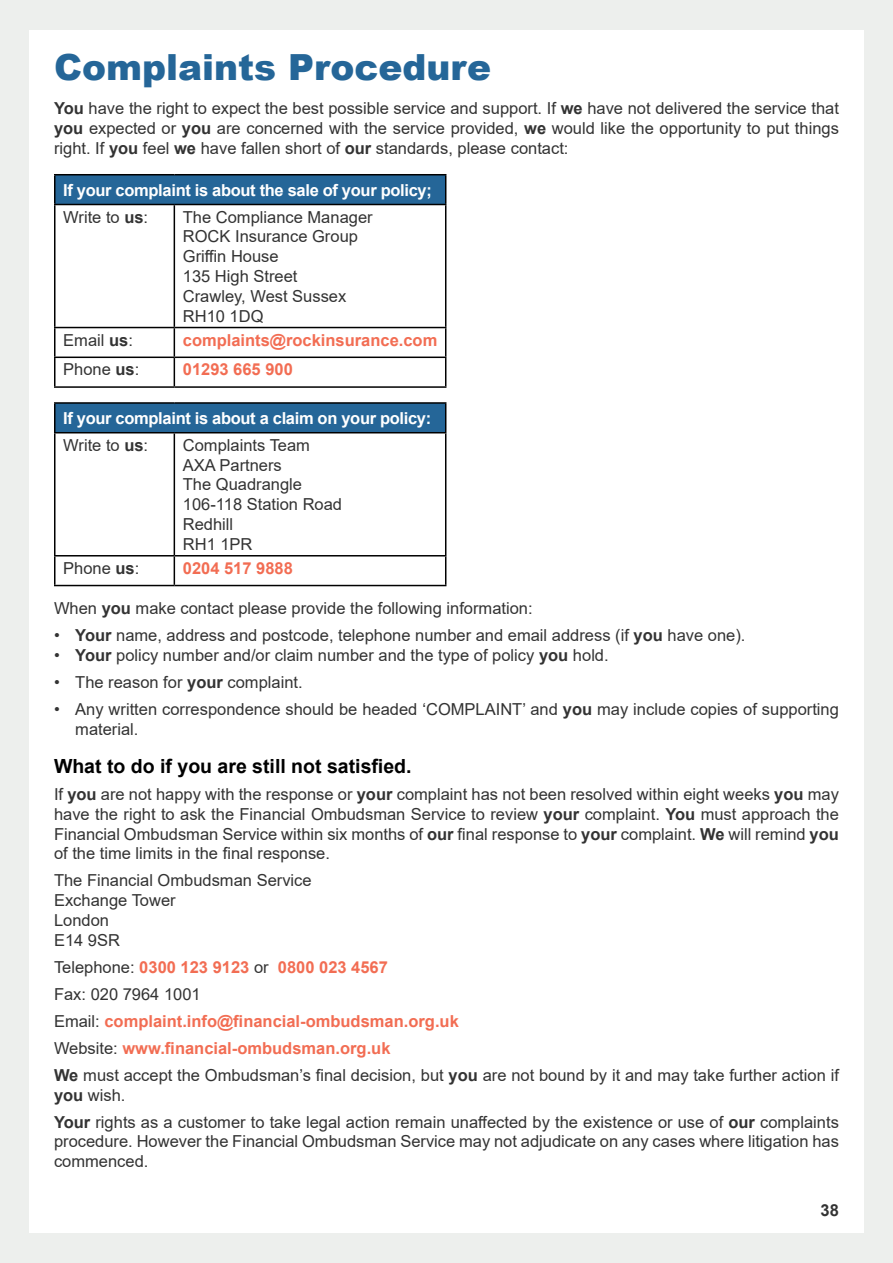
<style>
.page{position:relative;width:893px;height:1263px;background:#fff}
.page>*{position:absolute;margin:0;border:0;box-sizing:border-box;transform-origin:0 0}
.Heading{font:900 36px "Arial";color:#256698}
.Subheading{font:700 19.5px "Arial";color:#000}
.t1{font:16.5px/19.8px "Arial";color:#333;text-align:justify}
.t2{font:700 16.5px "Arial";color:#f26d53}
.t3{font:700 16.5px "Arial";letter-spacing:-.02em;color:#fff}
.t4{font:700 16.5px "Arial";color:#333}
.s1{font-weight:700}
.s2{font-weight:400;color:#333}
</style>
<div class="page">
<div style="left:865px;top:0;width:28px;height:1263px;background:#edefed"></div>
<div style="left:0;top:0;width:28px;height:1263px;background:#edefed"></div>
<div style="left:0;top:1233px;width:893px;height:30px;background:#edefed"></div>
<div style="left:0;top:0;width:893px;height:30px;background:#edefed"></div>
<div style="left:55px;top:175px;width:391px;height:29px;background:#256698"></div>
<hr style="left:54px;top:174px;width:120px;height:1px;background:#000">
<hr style="left:54px;top:175px;width:2px;height:29px;background:#000">
<hr style="left:174px;top:174px;width:272px;height:1px;background:#000">
<svg style="left:445px;top:175px;width:1px;height:29px"></svg>
<hr style="left:54px;top:204px;width:120px;height:1px;background:#000">
<hr style="left:54px;top:205px;width:2px;height:122px;background:#000">
<hr style="left:174px;top:204px;width:272px;height:1px;background:#000">
<hr style="left:174px;top:205px;width:1px;height:122px;background:#000">
<hr style="left:445px;top:205px;width:1px;height:122px;background:#000">
<hr style="left:54px;top:327px;width:120px;height:1px;background:#000">
<hr style="left:54px;top:328px;width:2px;height:29px;background:#000">
<hr style="left:174px;top:327px;width:272px;height:1px;background:#000">
<hr style="left:54px;top:357px;width:120px;height:1px;background:#000">
<hr style="left:54px;top:358px;width:2px;height:28px;background:#000">
<hr style="left:174px;top:357px;width:272px;height:1px;background:#000">
<svg style="left:174px;top:328px;width:1px;height:58px"></svg>
<svg style="left:445px;top:328px;width:1px;height:58px"></svg>
<hr style="left:54px;top:386px;width:120px;height:2px;background:#000">
<hr style="left:174px;top:386px;width:272px;height:2px;background:#000">
<div style="left:55px;top:403px;width:391px;height:30px;background:#256698"></div>
<hr style="left:54px;top:402px;width:120px;height:2px;background:#000">
<hr style="left:54px;top:404px;width:2px;height:28px;background:#000">
<hr style="left:174px;top:402px;width:272px;height:2px;background:#000">
<svg style="left:445px;top:404px;width:1px;height:28px"></svg>
<hr style="left:54px;top:432px;width:120px;height:1px;background:#000">
<hr style="left:54px;top:433px;width:2px;height:122px;background:#000">
<hr style="left:174px;top:432px;width:272px;height:1px;background:#000">
<hr style="left:174px;top:433px;width:1px;height:122px;background:#000">
<hr style="left:445px;top:433px;width:1px;height:122px;background:#000">
<hr style="left:54px;top:555px;width:120px;height:1px;background:#000">
<hr style="left:54px;top:556px;width:2px;height:29px;background:#000">
<hr style="left:174px;top:555px;width:272px;height:1px;background:#000">
<svg style="left:174px;top:556px;width:1px;height:29px"></svg>
<svg style="left:445px;top:556px;width:1px;height:29px"></svg>
<hr style="left:54px;top:585px;width:120px;height:1px;background:#000">
<hr style="left:174px;top:585px;width:272px;height:1px;background:#000">
<p class="Heading" style="left:54px;top:41px;width:439px">Complaints Procedure</p>
<p class="t1" style="left:54px;top:98px;width:786px"><span class="s1">You</span> have the right to expect the best possible service and support. If <span class="s1">we</span> have not delivered the service that <span class="s1">you</span> expected or <span class="s1">you</span> are concerned with the service provided, <span class="s1">we</span> would like the opportunity to put things right. If <span class="s1">you</span> feel <span class="s1">we</span> have fallen short of <span class="s1">our</span> standards, please contact:</p>
<p class="t3" style="left:63px;top:178px;width:370px">If your complaint is about the sale of your policy;</p>
<p class="t1" style="left:63px;top:207px;width:86px">Write to <span class="s1">us</span>:</p>
<p class="t1" style="left:183px;top:207px;width:191px">The Compliance Manager</p>
<p class="t1" style="left:183px;top:226px;width:177px">ROCK Insurance Group</p>
<p class="t1" style="left:183px;top:246px;width:97px">Griffin House</p>
<p class="t1" style="left:183px;top:266px;width:116px">135 High Street</p>
<p class="t1" style="left:183px;top:286px;width:165px">Crawley, West Sussex</p>
<p class="t1" style="left:183px;top:306px;width:82px">RH10 1DQ</p>
<p class="t1" style="left:63px;top:330px;width:71px">Email <span class="s1">us</span>:</p>
<p class="t2" style="left:183px;top:328px;width:256px">complaints@rockinsurance.com</p>
<p class="t1" style="left:63px;top:359px;width:78px">Phone <span class="s1">us</span>:</p>
<p class="t2" style="left:183px;top:358px;width:112px">01293 665 900</p>
<p class="t3" style="left:63px;top:406px;width:370px">If your complaint is about a claim on your policy:</p>
<p class="t1" style="left:63px;top:435px;width:86px">Write to <span class="s1">us</span>:</p>
<p class="t1" style="left:183px;top:435px;width:129px">Complaints Team</p>
<p class="t1" style="left:183px;top:455px;width:101px">AXA Partners</p>
<p class="t1" style="left:183px;top:475px;width:121px">The Quadrangle</p>
<p class="t1" style="left:183px;top:494px;width:161px">106-118 Station Road</p>
<p class="t1" style="left:183px;top:514px;width:52px">Redhill</p>
<p class="t1" style="left:183px;top:534px;width:71px">RH1 1PR</p>
<p class="t1" style="left:63px;top:558px;width:78px">Phone <span class="s1">us</span>:</p>
<p class="t2" style="left:183px;top:556px;width:112px">0204 517 9888</p>
<p class="t1" style="left:54px;top:599px;width:480px">When <span class="s1">you</span> make contact please provide the following information:</p>
<p class="t1" style="left:54px;top:626px;width:693px">• <span class="s1">Your</span> name, address and postcode, telephone number and email address (if <span class="s1">you</span> have one).</p>
<p class="t1" style="left:54px;top:645px;width:556px">• <span class="s1">Your</span> policy number and/or claim number and the type of policy <span class="s1">you</span> hold.</p>
<p class="t1" style="left:54px;top:672px;width:250px">• The reason for <span class="s1">your</span> complaint.</p>
<p class="t1" style="left:75px;top:699px;width:765px;text-indent:-21px">• Any written correspondence should be headed ‘COMPLAINT’ and <span class="s1">you</span> may include copies of supporting material.</p>
<p class="Subheading" style="left:54px;top:752px;width:359px">What to do if you are still not satisfied.</p>
<p class="t1" style="left:54px;top:784px;width:786px">If <span class="s1">you</span> are not happy with the response or <span class="s1">your</span> complaint has not been resolved within eight weeks <span class="s1">you</span> may have the right to ask the Financial Ombudsman Service to review <span class="s1">your</span> complaint. <span class="s1">You</span> must approach the Financial Ombudsman Service within six months of <span class="s1">our</span> final response to <span class="s1">your</span> complaint. <span class="s1">We</span> will remind <span class="s1">you </span>of the time limits in the final response.</p>
<p class="t1" style="left:54px;top:870px;width:259px">The Financial Ombudsman Service</p>
<p class="t1" style="left:54px;top:890px;width:123px">Exchange Tower</p>
<p class="t1" style="left:54px;top:910px;width:57px">London</p>
<p class="t1" style="left:54px;top:930px;width:68px">E14 9SR</p>
<p class="t2" style="left:54px;top:955px;width:335px"><span class="s2">Telephone:</span> 0300 123 9123 <span class="s2">or</span> 0800 023 4567</p>
<p class="t1" style="left:54px;top:984px;width:148px">Fax: 020 7964 1001</p>
<p class="t2" style="left:54px;top:1009px;width:406px"><span class="s2">Email:</span> complaint.info@financial-ombudsman.org.uk</p>
<p class="t2" style="left:54px;top:1036px;width:338px"><span class="s2">Website:</span> www.financial-ombudsman.org.uk</p>
<p class="t1" style="left:54px;top:1065px;width:786px"><span class="s1">We</span> must accept the Ombudsman’s final decision, but <span class="s1">you</span> are not bound by it and may take further action if <span class="s1">you</span> wish.</p>
<p class="t1" style="left:54px;top:1112px;width:786px"><span class="s1">Your</span> rights as a customer to take legal action remain unaffected by the existence or use of <span class="s1">our</span> complaints procedure. However the Financial Ombudsman Service may not adjudicate on any cases where litigation has commenced.</p>
<p class="t4" style="left:821px;top:1198px;width:20px">38</p>
</div>
